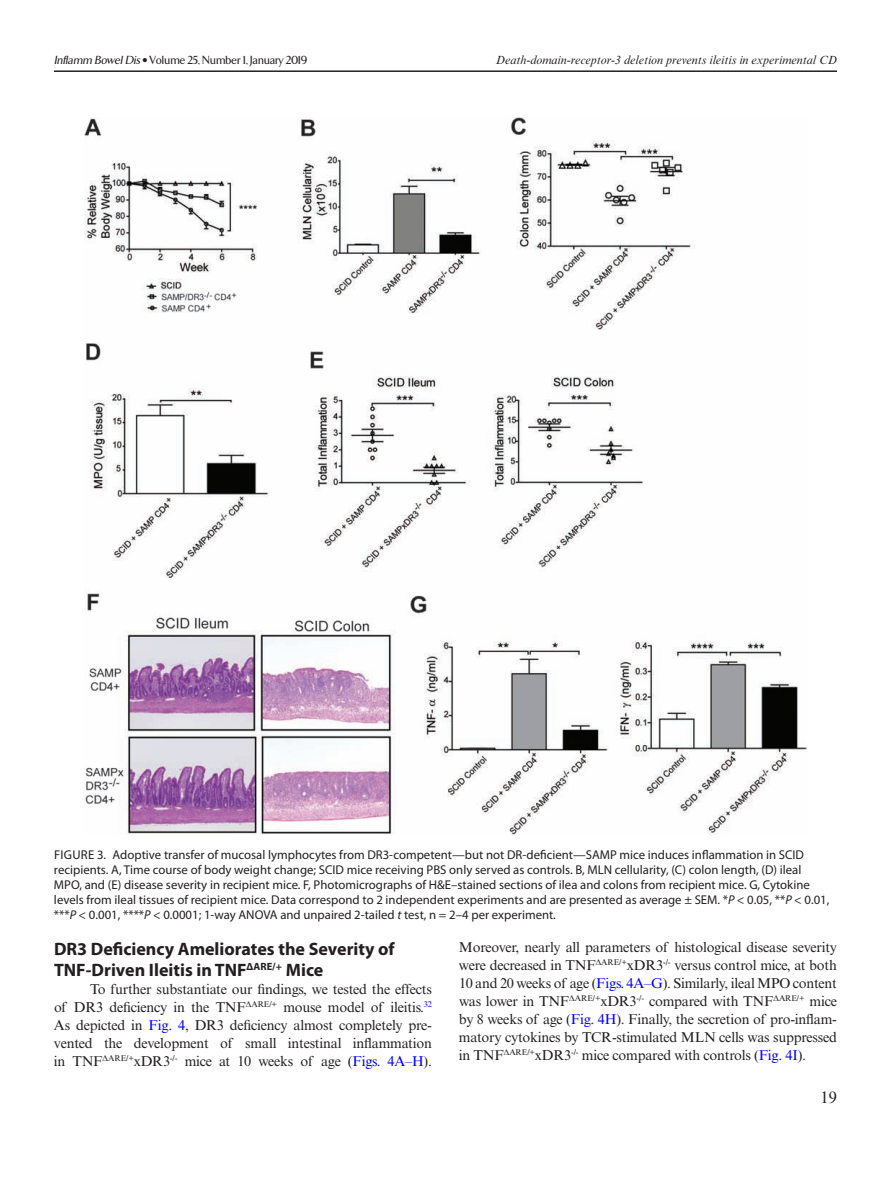
<style>
.page{position:relative;width:891px;height:1188px;background:#fff}
.page>*{position:absolute;margin:0;border:0;box-sizing:border-box;transform-origin:0 0}
.t1{font:700 18px/21px "Myriad Pro";color:#231f20}
.t2{font:16.5px "Times New Roman MT Std";color:#231f20}
.t3{font:14.25px/18px "Times New Roman MT Std";letter-spacing:-.015em;color:#231f20;text-align:justify}
.t4{font:12.75px/15px "Myriad Pro";color:#231f20}
.t5{font:italic 12px "Times New Roman MT Std";color:#231f20}
.t6{font:500 12px "TF Arrow";color:#231f20}
.s1{font-style:italic}
.s2{color:#00f}
</style>
<div class="page">
<hr style="left:54px;top:70px;width:783px;height:2px;background:#231f20">
<img style="left:85px;top:117px;width:721px;height:718px">
<p class="t6" style="left:54px;top:54px;width:255px"><span class="s1">Inflamm BowelDis</span>• Volume 25, Number 1, January 2019</p>
<p class="t5" style="left:496px;top:54px;width:343px">Death-domain-receptor-3 deletion prevents ileitis in experimental CD</p>
<p class="t4" style="left:54px;top:847px;width:777px">FIGURE 3. Adoptive transfer of mucosal lymphocytes from DR3-competent—but not DR-deficient—SAMP mice induces inflammation in SCID recipients. A, Time course of body weight change; SCID mice receiving PBS only served as controls. B, MLN cellularity, (C) colon length, (D) ileal MPO, and (E) disease severity in recipient mice. F, Photomicrographs of H&amp;E–stained sections of ilea and colons from recipient mice. G, Cytokine levels from ileal tissues of recipient mice. Data correspond to 2 independent experiments and are presented as average ± SEM. *<span class="s1">P</span> &lt; 0.05, **<span class="s1">P</span> &lt; 0.01, ***<span class="s1">P</span> &lt; 0.001, ****<span class="s1">P</span> &lt; 0.0001; 1-way ANOVA and unpaired 2-tailed <span class="s1">t</span> test, n = 2–4 per experiment.</p>
<p class="t1" style="left:54px;top:938px;width:342px">DR3 Deficiency Ameliorates the Severity of<br>TNF-Driven Ileitis in TNF<sup>ΔARE/+</sup> Mice</p>
<p class="t3" style="left:54px;top:980px;width:380px;text-indent:36px">To further substantiate our findings, we tested the effects of DR3 deficiency in the TNF<sup>Δ</sup><sup>ARE/+</sup> mouse model of ileitis.<sup>32<br></sup>As depicted in <span class="s2">Fig. 4</span>, DR3 deficiency almost completely pre&shy;vented the development of small intestinal inflammation in TNF<sup>Δ</sup><sup>ARE/+</sup>xDR3<sup>-/-</sup> mice at 10 weeks of age (<span class="s2">Figs. 4A–H</span>).</p>
<p class="t3" style="left:459px;top:938px;width:380px">Moreover, nearly all parameters of histological disease severity were decreased in TNF<sup>Δ</sup><sup>ARE/+</sup>xDR3<sup>-/-</sup> versus control mice, at both 10 and 20 weeks of age (<span class="s2">Figs. 4A–G</span>). Similarly, ileal MPO content was lower in TNF<sup>Δ</sup><sup>ARE/+</sup>xDR3<sup>-/-</sup> compared with TNF<sup>Δ</sup><sup>ARE/+</sup> mice by 8 weeks of age (<span class="s2">Fig. 4H</span>). Finally, the secretion of pro-inflam&shy;matory cytokines by TCR-stimulated MLN cells was suppressed in TNF<sup>Δ</sup><sup>ARE/+</sup>xDR3<sup>-/-</sup> mice compared with controls (<span class="s2">Fig. 4I</span>).</p>
<p class="t2" style="left:820px;top:1088px;width:18px">19</p>
</div>
